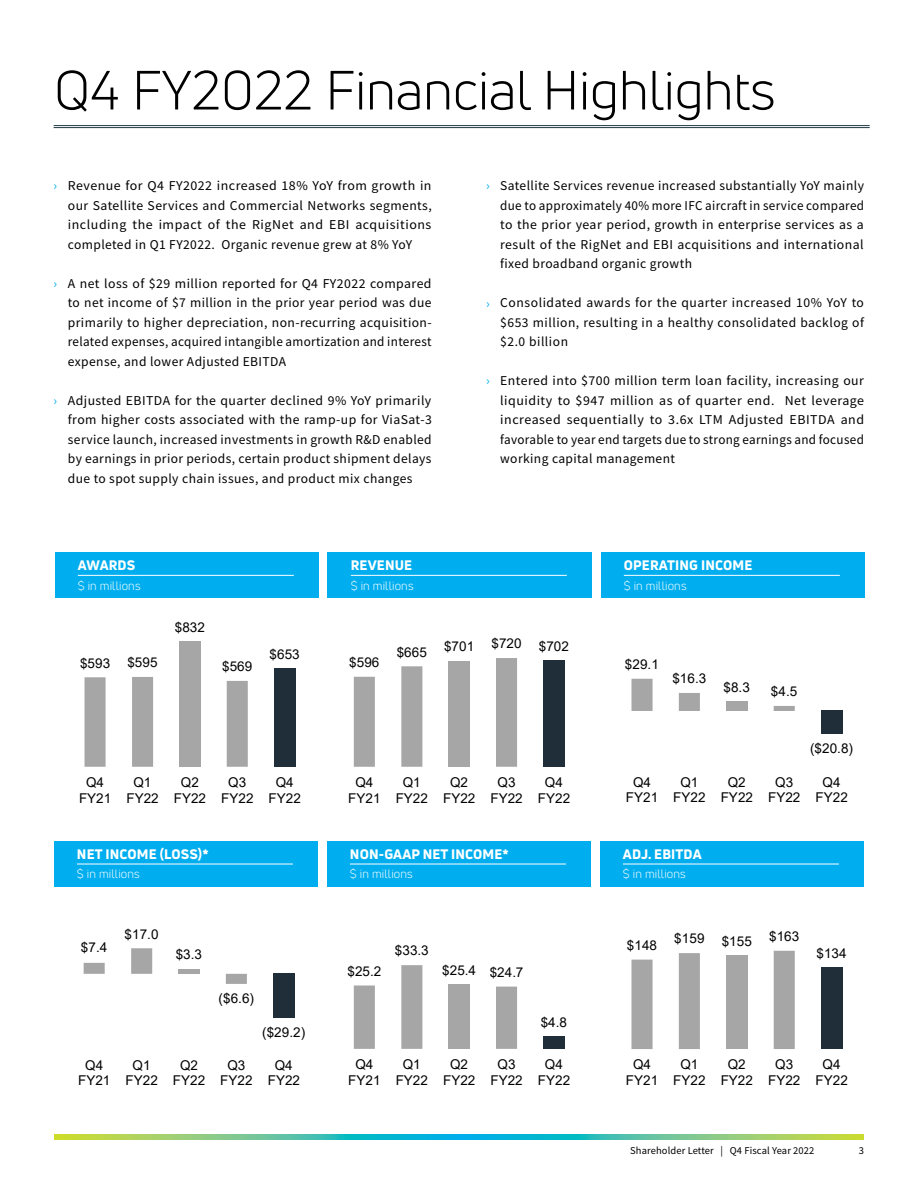
<style>
.page{position:relative;width:918px;height:1188px;background:#fff}
.page>*{position:absolute;margin:0;border:0;box-sizing:border-box;transform-origin:0 0}
.t1{font:54px "Uni Neue";color:#000}
.t2{font:13.5px/19.5px "Source Sans Pro";letter-spacing:.03em;color:#000;text-align:justify}
.t3{font:13.5px/15.5px "Arial";color:#000;text-align:center}
.t4{font:800 13.5px "Uni Neue";letter-spacing:.01em;color:#fff}
.t5{font:12px "Uni Neue";letter-spacing:.01em;color:#fff}
.t6{font:10.5px "Source Sans Pro";letter-spacing:.01em;color:#000}
.s1{color:#00aeef}
</style>
<div class="page">
<svg style="left:54px;top:1135px;width:810px;height:5px;background:#61c497"></svg>
<div style="left:55px;top:552px;width:264px;height:46px;background:#00aeef"></div>
<hr style="left:78px;top:575px;width:216px;height:1px;background:#fff">
<div style="left:328px;top:552px;width:264px;height:46px;background:#00aeef"></div>
<hr style="left:351px;top:575px;width:216px;height:1px;background:#fff">
<div style="left:601px;top:552px;width:264px;height:46px;background:#00aeef"></div>
<hr style="left:624px;top:575px;width:216px;height:1px;background:#fff">
<div style="left:600px;top:841px;width:264px;height:45px;background:#00aeef"></div>
<hr style="left:623px;top:864px;width:216px;height:1px;background:#fff">
<div style="left:54px;top:841px;width:264px;height:45px;background:#00aeef"></div>
<hr style="left:77px;top:864px;width:216px;height:1px;background:#fff">
<div style="left:327px;top:841px;width:264px;height:45px;background:#00aeef"></div>
<hr style="left:350px;top:864px;width:216px;height:1px;background:#fff">
<div style="left:179px;top:641px;width:21px;height:126px;background:#a6a6a6"></div>
<div style="left:274px;top:668px;width:21px;height:99px;background:#202e39"></div>
<svg style="left:85px;top:677px;width:163px;height:90px"></svg>
<div style="left:544px;top:661px;width:21px;height:106px;background:#202e39"></div>
<svg style="left:354px;top:658px;width:163px;height:109px"></svg>
<div style="left:821px;top:711px;width:21px;height:23px;background:#202e39"></div>
<svg style="left:632px;top:679px;width:163px;height:32px"></svg>
<div style="left:273px;top:974px;width:21px;height:44px;background:#202e39"></div>
<svg style="left:84px;top:948px;width:163px;height:36px"></svg>
<div style="left:544px;top:1037px;width:21px;height:12px;background:#202e39"></div>
<svg style="left:354px;top:965px;width:163px;height:84px"></svg>
<div style="left:821px;top:968px;width:21px;height:81px;background:#202e39"></div>
<svg style="left:632px;top:951px;width:163px;height:98px"></svg>
<hr style="left:54px;top:125px;width:816px;height:1px;background:#203944">
<hr style="left:54px;top:127px;width:816px;height:1px;background:#203944">
<h1 class="t1" style="left:54px;top:58px;width:723px">Q4 FY2022 Financial Highlights</h1>
<p class="t2" style="left:68px;top:176px;width:365px;text-indent:-14px"><span class="s1">›</span> Revenue for Q4 FY2022 increased 18% YoY from growth in our Satellite Services and Commercial Networks segments, including the impact of the RigNet and EBI acquisitions completed in Q1 FY2022. Organic revenue grew at 8% YoY</p>
<p class="t2" style="left:68px;top:274px;width:365px;text-indent:-14px"><span class="s1">›</span> A net loss of $29 million reported for Q4 FY2022 compared to net income of $7 million in the prior year period was due primarily to higher depreciation, non-recurring acquisition&shy;related expenses, acquired intangible amortization and interest expense, and lower Adjusted EBITDA</p>
<p class="t2" style="left:68px;top:391px;width:365px;text-indent:-14px"><span class="s1">›</span> Adjusted EBITDA for the quarter declined 9% YoY primarily from higher costs associated with the ramp-up for ViaSat-3 service launch, increased investments in growth R&amp;D enabled by earnings in prior periods, certain product shipment delays due to spot supply chain issues, and product mix changes</p>
<p class="t2" style="left:500px;top:176px;width:365px;text-indent:-14px"><span class="s1">›</span> Satellite Services revenue increased substantially YoY mainly due to approximately 40% more IFC aircraft in service compared to the prior year period, growth in enterprise services as a result of the RigNet and EBI acquisitions and international fixed broadband organic growth</p>
<p class="t2" style="left:500px;top:293px;width:365px;text-indent:-14px"><span class="s1">›</span> Consolidated awards for the quarter increased 10% YoY to $653 million, resulting in a healthy consolidated backlog of $2.0 billion</p>
<p class="t2" style="left:500px;top:371px;width:365px;text-indent:-14px"><span class="s1">›</span> Entered into $700 million term loan facility, increasing our liquidity to $947 million as of quarter end. Net leverage increased sequentially to 3.6x LTM Adjusted EBITDA and favorable to year end targets due to strong earnings and focused working capital management</p>
<p class="t4" style="left:78px;top:557px;width:59px">AWARDS</p>
<p class="t5" style="left:78px;top:578px;width:64px">$ in millions</p>
<p class="t3" style="left:80px;top:655px;width:32px">$593</p>
<p class="t3" style="left:127px;top:655px;width:32px">$595</p>
<p class="t3" style="left:175px;top:619px;width:32px">$832</p>
<p class="t3" style="left:222px;top:659px;width:32px">$569</p>
<p class="t3" style="left:270px;top:646px;width:32px">$653</p>
<p class="t3" style="left:79px;top:775px;width:34px">Q4<br>FY21</p>
<p class="t3" style="left:126px;top:775px;width:34px">Q1<br>FY22</p>
<p class="t3" style="left:174px;top:775px;width:34px">Q2<br>FY22</p>
<p class="t3" style="left:221px;top:775px;width:34px">Q3<br>FY22</p>
<p class="t3" style="left:269px;top:775px;width:34px">Q4<br>FY22</p>
<p class="t4" style="left:351px;top:557px;width:59px">AWARDS</p>
<p class="t5" style="left:351px;top:578px;width:64px">$ in millions</p>
<p class="t4" style="left:351px;top:557px;width:63px">REVENUE</p>
<p class="t4" style="left:624px;top:557px;width:130px">OPERATING INCOME</p>
<p class="t5" style="left:624px;top:578px;width:64px">$ in millions</p>
<p class="t3" style="left:349px;top:655px;width:32px">$596</p>
<p class="t3" style="left:397px;top:644px;width:32px">$665</p>
<p class="t3" style="left:444px;top:639px;width:32px">$701</p>
<p class="t3" style="left:491px;top:636px;width:32px">$720</p>
<p class="t3" style="left:539px;top:639px;width:32px">$702</p>
<p class="t3" style="left:348px;top:775px;width:34px">Q4<br>FY21</p>
<p class="t3" style="left:396px;top:775px;width:34px">Q1<br>FY22</p>
<p class="t3" style="left:443px;top:775px;width:34px">Q2<br>FY22</p>
<p class="t3" style="left:490px;top:775px;width:34px">Q3<br>FY22</p>
<p class="t3" style="left:538px;top:775px;width:34px">Q4<br>FY22</p>
<p class="t3" style="left:625px;top:656px;width:35px">$29.1</p>
<p class="t3" style="left:672px;top:671px;width:35px">$16.3</p>
<p class="t3" style="left:724px;top:680px;width:28px">$8.3</p>
<p class="t3" style="left:771px;top:684px;width:28px">$4.5</p>
<p class="t3" style="left:810px;top:741px;width:45px">($20.8)</p>
<p class="t3" style="left:626px;top:774px;width:34px">Q4<br>FY21</p>
<p class="t3" style="left:673px;top:774px;width:34px">Q1<br>FY22</p>
<p class="t3" style="left:721px;top:774px;width:34px">Q2<br>FY22</p>
<p class="t3" style="left:768px;top:774px;width:34px">Q3<br>FY22</p>
<p class="t3" style="left:816px;top:774px;width:34px">Q4<br>FY22</p>
<p class="t4" style="left:77px;top:845px;width:133px">NET INCOME (LOSS)*</p>
<p class="t4" style="left:350px;top:845px;width:160px">NON-GAAP NET INCOME*</p>
<p class="t5" style="left:350px;top:867px;width:64px">$ in millions</p>
<p class="t4" style="left:77px;top:845px;width:59px">AWARDS</p>
<p class="t5" style="left:77px;top:867px;width:64px">$ in millions</p>
<p class="t3" style="left:81px;top:940px;width:28px">$7.4</p>
<p class="t3" style="left:125px;top:926px;width:35px">$17.0</p>
<p class="t3" style="left:176px;top:947px;width:28px">$3.3</p>
<p class="t3" style="left:219px;top:991px;width:37px">($6.6)</p>
<p class="t3" style="left:262px;top:1025px;width:45px">($29.2)</p>
<p class="t3" style="left:78px;top:1057px;width:34px">Q4<br>FY21</p>
<p class="t3" style="left:126px;top:1057px;width:34px">Q1<br>FY22</p>
<p class="t3" style="left:173px;top:1057px;width:34px">Q2<br>FY22</p>
<p class="t3" style="left:220px;top:1057px;width:34px">Q3<br>FY22</p>
<p class="t3" style="left:268px;top:1057px;width:34px">Q4<br>FY22</p>
<p class="t3" style="left:348px;top:963px;width:35px">$25.2</p>
<p class="t3" style="left:395px;top:943px;width:35px">$33.3</p>
<p class="t3" style="left:442px;top:964px;width:83px">$25.4 $24.7</p>
<p class="t3" style="left:541px;top:1014px;width:28px">$4.8</p>
<p class="t3" style="left:348px;top:1057px;width:34px">Q4<br>FY21</p>
<p class="t3" style="left:396px;top:1057px;width:34px">Q1<br>FY22</p>
<p class="t3" style="left:443px;top:1057px;width:34px">Q2<br>FY22</p>
<p class="t3" style="left:490px;top:1057px;width:34px">Q3<br>FY22</p>
<p class="t3" style="left:538px;top:1057px;width:34px">Q4<br>FY22</p>
<p class="t4" style="left:623px;top:845px;width:80px">ADJ. EBITDA</p>
<p class="t5" style="left:623px;top:867px;width:64px">$ in millions</p>
<p class="t3" style="left:627px;top:937px;width:32px">$148</p>
<p class="t3" style="left:674px;top:931px;width:32px">$159</p>
<p class="t3" style="left:722px;top:933px;width:32px">$155</p>
<p class="t3" style="left:769px;top:929px;width:32px">$163</p>
<p class="t3" style="left:817px;top:946px;width:32px">$134</p>
<p class="t3" style="left:626px;top:1057px;width:34px">Q4<br>FY21</p>
<p class="t3" style="left:673px;top:1057px;width:34px">Q1<br>FY22</p>
<p class="t3" style="left:721px;top:1057px;width:34px">Q2<br>FY22</p>
<p class="t3" style="left:768px;top:1057px;width:34px">Q3<br>FY22</p>
<p class="t3" style="left:816px;top:1057px;width:34px">Q4<br>FY22</p>
<p class="t6" style="left:630px;top:1144px;width:186px">Shareholder Letter | Q4 Fiscal Year 2022</p>
<p class="t6" style="left:859px;top:1144px;width:7px">3</p>
</div>
